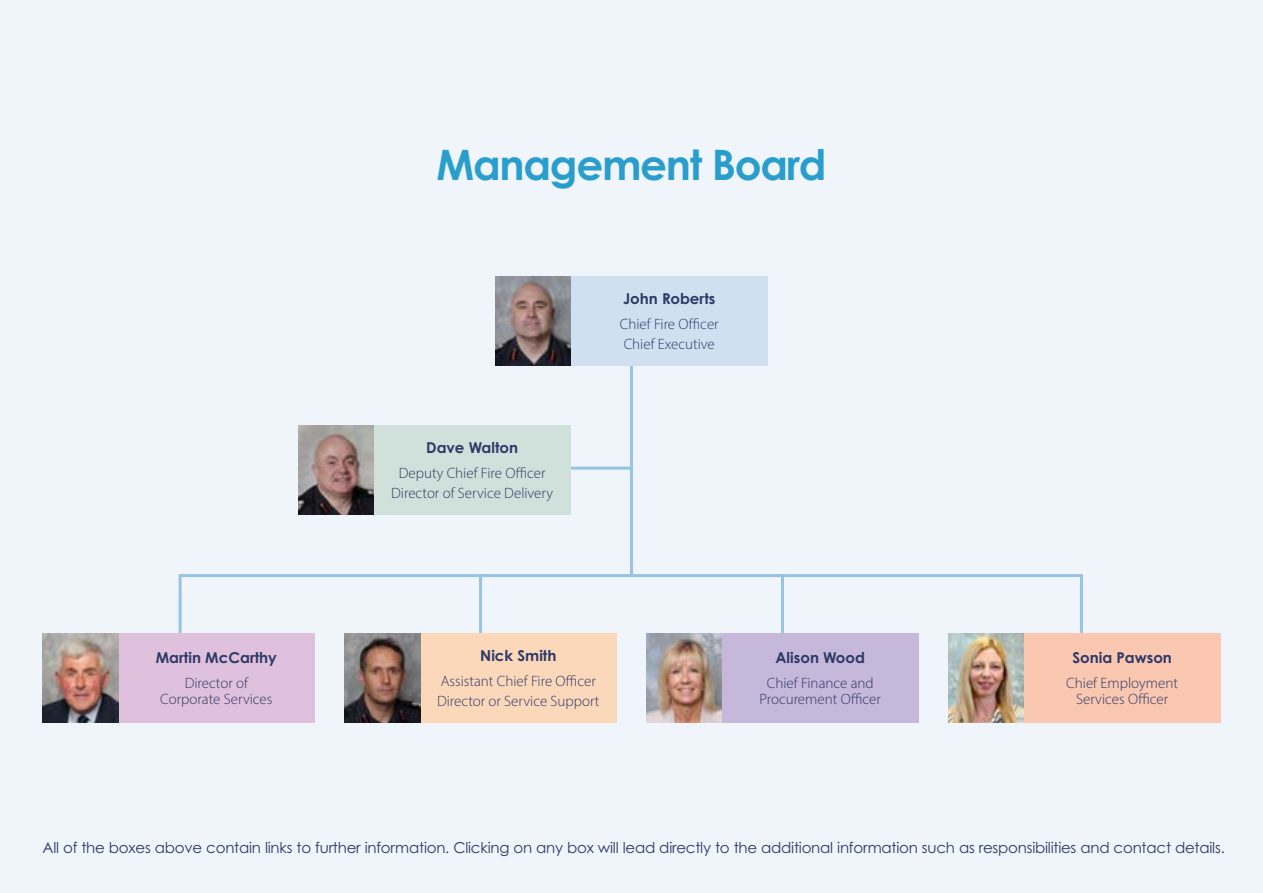
<style>
.page{position:relative;width:1263px;height:893px;background:#eff5fb}
.page>*{position:absolute;margin:0;border:0;box-sizing:border-box;transform-origin:0 0}
.H1_Title{font:700 42px "Century Gothic Pro";letter-spacing:-.03em;color:#299ecd}
.Role{font:300 15px/16.2px "Myriad Pro";color:#2e3966;text-align:center}
.t1{font:15px "Century Gothic Pro";letter-spacing:-.015em;color:#2e3966}
.Name{font:700 15px "Century Gothic Pro";color:#2e3966}
</style>
<div class="page">
<svg style="left:177px;top:574px;width:907px;height:94px"></svg>
<hr style="left:630px;top:333px;width:3px;height:241px;background:#97c4e2">
<hr style="left:570px;top:467px;width:60px;height:3px;background:#97c4e2">
<div style="left:118px;top:634px;width:197px;height:89px;background:#e0c1dd"></div>
<img style="left:43px;top:634px;width:75px;height:89px">
<hr style="left:479px;top:574px;width:3px;height:73px;background:#97c4e2">
<hr style="left:781px;top:574px;width:3px;height:73px;background:#97c4e2">
<div style="left:722px;top:634px;width:196px;height:89px;background:#c6b8db"></div>
<img style="left:646px;top:634px;width:76px;height:89px">
<div style="left:420px;top:634px;width:197px;height:89px;background:#fcd8bb"></div>
<img style="left:344px;top:634px;width:76px;height:89px">
<div style="left:374px;top:425px;width:196px;height:89px;background:#d0e1db"></div>
<img style="left:298px;top:425px;width:76px;height:89px">
<div style="left:571px;top:276px;width:196px;height:90px;background:#cfe1f1"></div>
<img style="left:495px;top:276px;width:76px;height:90px">
<div style="left:1024px;top:634px;width:196px;height:89px;background:#fac7b1"></div>
<img style="left:948px;top:634px;width:76px;height:89px">
<p class="H1_Title" style="left:436px;top:138px;width:391px">Management Board</p>
<p class="Name" style="left:156px;top:648px;width:123px">Martin McCarthy</p>
<p class="Role" style="left:160px;top:675px;width:114px">Director of<br>Corporate Services</p>
<p class="Name" style="left:426px;top:438px;width:93px">Dave Walton</p>
<p class="Role" style="left:399px;top:464px;width:148px">Deputy Chief Fire Officer</p>
<p class="Role" style="left:391px;top:485px;width:163px">Director of Service Delivery</p>
<p class="Name" style="left:623px;top:289px;width:94px">John Roberts</p>
<p class="Role" style="left:620px;top:315px;width:100px">Chief Fire Officer</p>
<p class="Role" style="left:624px;top:336px;width:93px">Chief Executive</p>
<p class="Name" style="left:480px;top:646px;width:78px">Nick Smith</p>
<p class="Role" style="left:441px;top:673px;width:156px">Assistant Chief Fire Officer</p>
<p class="Role" style="left:437px;top:693px;width:164px">Director or Service Support</p>
<p class="Name" style="left:775px;top:648px;width:91px">Alison Wood</p>
<p class="Role" style="left:760px;top:675px;width:123px">Chief Finance and<br>Procurement Officer</p>
<p class="Name" style="left:1072px;top:648px;width:101px">Sonia Pawson</p>
<p class="Role" style="left:1066px;top:675px;width:113px">Chief Employment<br>Services Officer</p>
<p class="t1" style="left:43px;top:838px;width:1184px">All of the boxes above contain links to further information. Clicking on any box will lead directly to the additional information such as responsibilities and contact details.</p>
</div>
